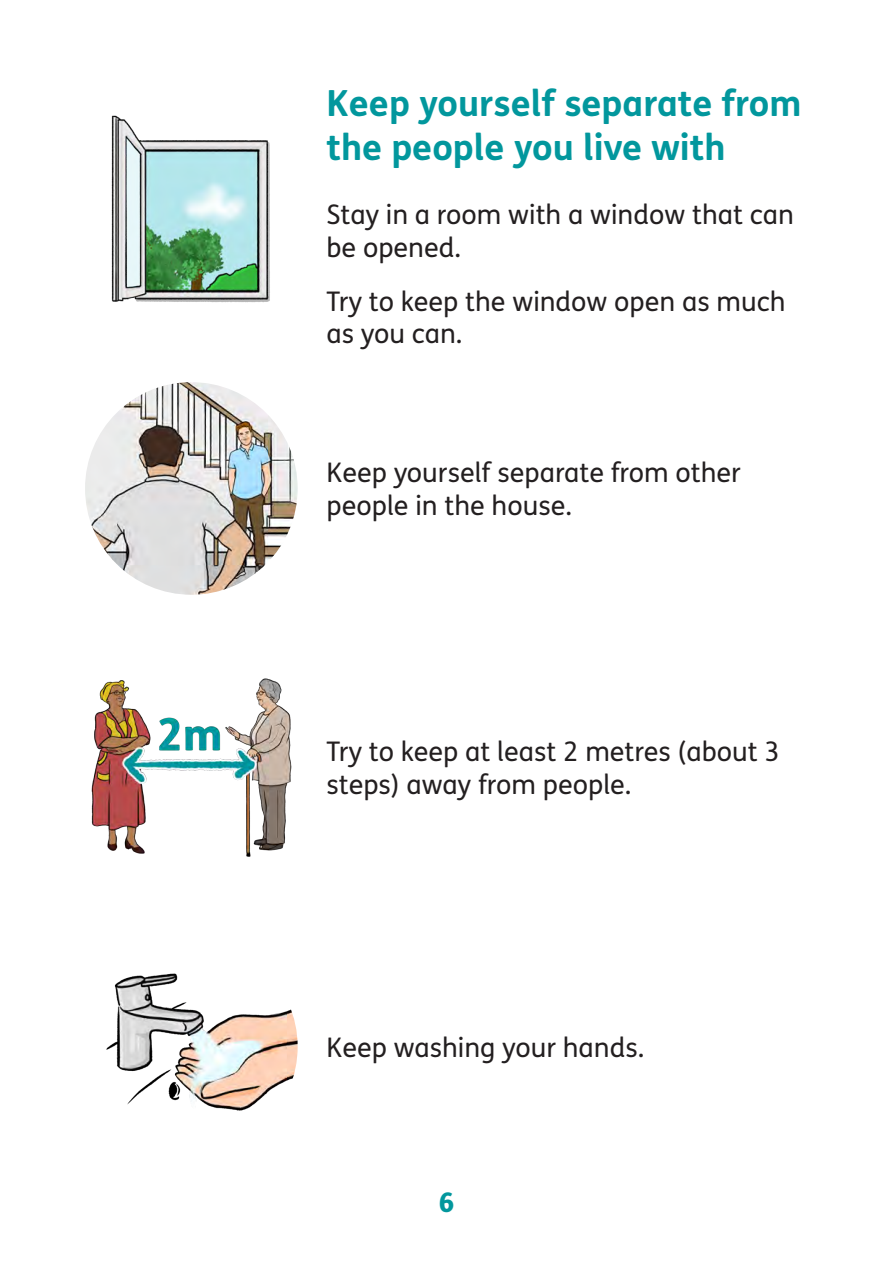
<style>
.page{position:relative;width:893px;height:1263px;background:#fff}
.page>*{position:absolute;margin:0;border:0;box-sizing:border-box;transform-origin:0 0}
.t1{font:700 36px/43.2px "FS Me";color:#02979d}
.t2{font:27px/32.4px "FS Me";color:#231f20}
.t3{font:800 27px "FS Me";color:#02979d}
</style>
<div class="page">
<img style="left:106px;top:973px;width:192px;height:138px">
<img style="left:91px;top:678px;width:201px;height:179px">
<img style="left:85px;top:382px;width:213px;height:213px;border-radius:106px">
<img style="left:111px;top:115px;width:159px;height:188px">
<p class="t1" style="left:326px;top:80px;width:476px">Keep yourself separate from the people you live with</p>
<p class="t2" style="left:326px;top:198px;width:469px">Stay in a room with a window that can be opened.</p>
<p class="t2" style="left:326px;top:285px;width:461px">Try to keep the window open as much as you can.</p>
<p class="t2" style="left:326px;top:456px;width:416px">Keep yourself separate from other people in the house.</p>
<p class="t2" style="left:326px;top:735px;width:455px">Try to keep at least 2 metres (about 3 steps) away from people.</p>
<p class="t2" style="left:326px;top:1030px;width:319px">Keep washing your hands.</p>
<p class="t3" style="left:439px;top:1181px;width:17px">6</p>
</div>
